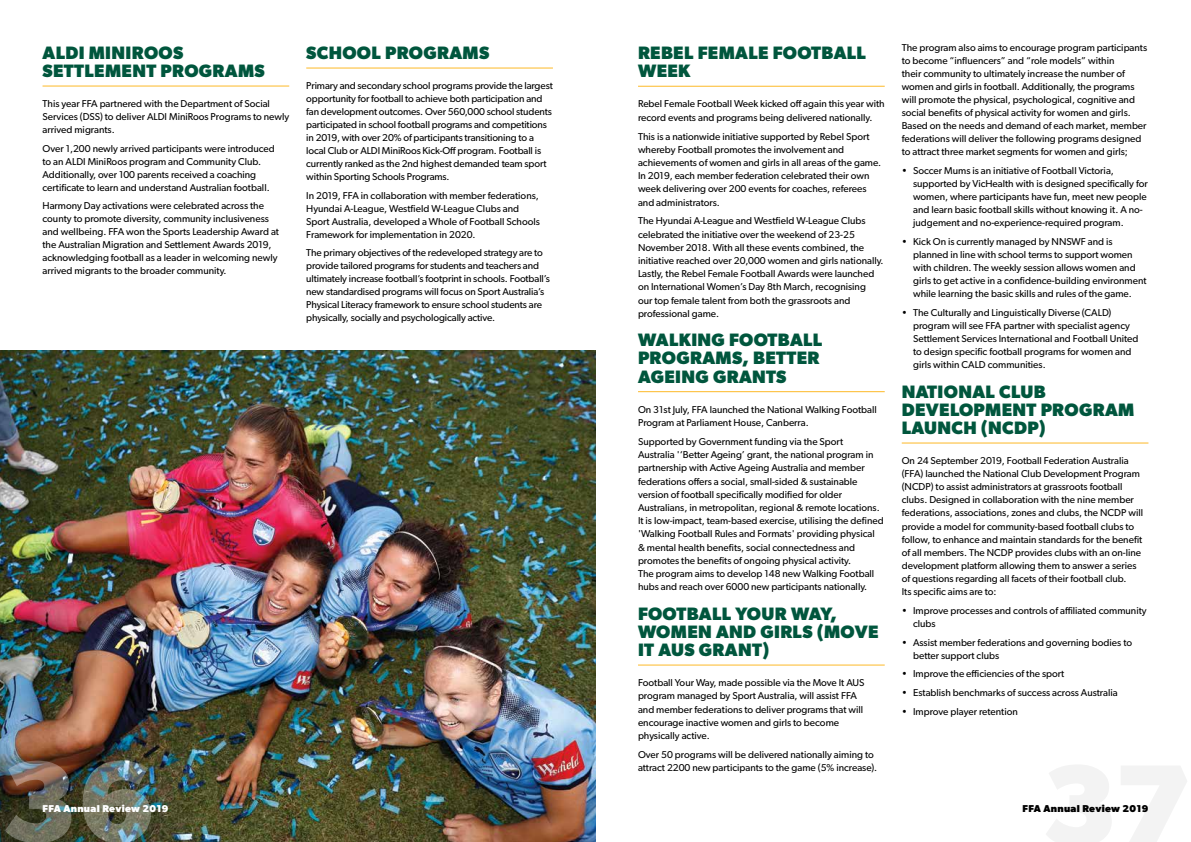
<style>
.page{position:relative;width:1191px;height:842px;background:#fff}
.page>*{position:absolute;margin:0;border:0;box-sizing:border-box;transform-origin:0 0}
.t1{font:700 116.3px "Gibson";color:#000}
.t2{font:700 116.3px "Gibson";color:#fff}
.t3{font:700 18px/18.2px "Gibson";letter-spacing:.02em;color:#00563d}
.t4{font:10px/13.1px "Gibson";color:#000}
.t5{font:700 10px "Gibson";letter-spacing:.03em;color:#000}
.t6{font:700 10px "Gibson";letter-spacing:.03em;color:#fff}
</style>
<div class="page">
<img style="left:0;top:350px;width:595px;height:492px">
<hr style="left:43px;top:86px;width:246px;height:1px;background:#fdb927">
<hr style="left:306px;top:68px;width:247px;height:1px;background:#fdb927">
<hr style="left:638px;top:86px;width:246px;height:1px;background:#fdb927">
<hr style="left:638px;top:391px;width:246px;height:1px;background:#fdb927">
<hr style="left:638px;top:664px;width:246px;height:1px;background:#fdb927">
<hr style="left:901px;top:442px;width:247px;height:1px;background:#fdb927">
<h2 class="t3" style="left:43px;top:43px;width:224px">ALDI MINIROOS<br>SETTLEMENT PROGRAMS</h2>
<p class="t4" style="left:43px;top:97px;width:248px">This year FFA partnered with the Department of Social<br>Services (DSS) to deliver ALDI MiniRoos Programs to newly arrived migrants.</p>
<p class="t4" style="left:43px;top:142px;width:234px">Over 1,200 newly arrived participants were introduced to an ALDI MiniRoos program and Community Club.<br>Additionally, over 100 parents received a coaching certificate to learn and understand Australian football.</p>
<p class="t4" style="left:43px;top:199px;width:238px">Harmony Day activations were celebrated across the county to promote diversity, community inclusiveness and wellbeing. FFA won the Sports Leadership Award at the Australian Migration and Settlement Awards 2019, acknowledging football as a leader in welcoming newly arrived migrants to the broader community.</p>
<h2 class="t3" style="left:306px;top:43px;width:185px">SCHOOL PROGRAMS</h2>
<p class="t4" style="left:306px;top:79px;width:248px">Primary and secondary school programs provide the largest opportunity for football to achieve both participation and fan development outcomes. Over 560,000 school students participated in school football programs and competitions in 2019, with over 20% of participants transitioning to a local Club or ALDI MiniRoos Kick-Off program. Football is currently ranked as the 2nd highest demanded team sport within Sporting Schools Programs.</p>
<p class="t4" style="left:306px;top:189px;width:235px">In 2019, FFA in collaboration with member federations, Hyundai A-League, Westfield W-League Clubs and Sport Australia, developed a Whole of Football Schools Framework for implementation in 2020.</p>
<p class="t4" style="left:306px;top:246px;width:245px">The primary objectives of the redeveloped strategy are to provide tailored programs for students and teachers and ultimately increase football’s footprint in schools. Football’s new standardised programs will focus on Sport Australia’s Physical Literacy framework to ensure school students are physically, socially and psychologically active.</p>
<h1 class="t2" style="left:0;top:733px;width:156px">36</h1>
<p class="t6" style="left:43px;top:803px;width:127px">FFA Annual Review 2019</p>
<h2 class="t3" style="left:638px;top:43px;width:229px">REBEL FEMALE FOOTBALL<br>WEEK</h2>
<p class="t4" style="left:638px;top:97px;width:248px">Rebel Female Football Week kicked off again this year with record events and programs being delivered nationally.</p>
<p class="t4" style="left:638px;top:129px;width:245px">This is a nationwide initiative supported by Rebel Sport whereby Football promotes the involvement and achievements of women and girls in all areas of the game.<br>In 2019, each member federation celebrated their own week delivering over 200 events for coaches, referees and administrators.</p>
<p class="t4" style="left:638px;top:214px;width:247px">The Hyundai A-League and Westfield W-League Clubs celebrated the initiative over the weekend of 23-25<br>November 2018. With all these events combined, the initiative reached over 20,000 women and girls nationally.<br>Lastly, the Rebel Female Football Awards were launched on International Women’s Day 8th March, recognising<br>our top female talent from both the grassroots and professional game.</p>
<h2 class="t3" style="left:638px;top:330px;width:186px">WALKING FOOTBALL<br>PROGRAMS, BETTER<br>AGEING GRANTS</h2>
<p class="t4" style="left:638px;top:403px;width:240px">On 31st July, FFA launched the National Walking Football<br>Program at Parliament House, Canberra.</p>
<p class="t4" style="left:638px;top:435px;width:247px">Supported by Government funding via the Sport<br>Australia '‘Better Ageing’ grant, the national program in partnership with Active Ageing Australia and member federations offers a social, small-sided &amp; sustainable version of football specifically modified for older Australians, in metropolitan, regional &amp; remote locations.<br>It is low-impact, team-based exercise, utilising the defined 'Walking Football Rules and Formats' providing physical &amp; mental health benefits, social connectedness and promotes the benefits of ongoing physical activity.<br>The program aims to develop 148 new Walking Football hubs and reach over 6000 new participants nationally.</p>
<h2 class="t3" style="left:638px;top:604px;width:242px">FOOTBALL YOUR WAY,<br>WOMEN AND GIRLS (MOVE<br>IT AUS GRANT)</h2>
<p class="t4" style="left:638px;top:676px;width:228px">Football Your Way, made possible via the Move It AUS program managed by Sport Australia, will assist FFA and member federations to deliver programs that will encourage inactive women and girls to become physically active.</p>
<p class="t4" style="left:638px;top:748px;width:241px">Over 50 programs will be delivered nationally aiming to attract 2200 new participants to the game (5% increase).</p>
<p class="t4" style="left:901px;top:40px;width:247px">The program also aims to encourage program participants to become “influencers” and “role models” within<br>their community to ultimately increase the number of women and girls in football. Additionally, the programs will promote the physical, psychological, cognitive and social benefits of physical activity for women and girls.<br>Based on the needs and demand of each market, member federations will deliver the following programs designed to attract three market segments for women and girls;</p>
<p class="t4" style="left:913px;top:164px;width:236px;text-indent:-11px">• Soccer Mums is an initiative of Football Victoria, supported by VicHealth with is designed specifically for women, where participants have fun, meet new people and learn basic football skills without knowing it. A no&shy;judgement and no-experience-required program.</p>
<p class="t4" style="left:913px;top:235px;width:235px;text-indent:-11px">• Kick On is currently managed by NNSWF and is planned in line with school terms to support women with children. The weekly session allows women and girls to get active in a confidence-building environment while learning the basic skills and rules of the game.</p>
<p class="t4" style="left:913px;top:306px;width:227px;text-indent:-11px">• The Culturally and Linguistically Diverse (CALD) program will see FFA partner with specialist agency Settlement Services International and Football United to design specific football programs for women and girls within CALD communities.</p>
<h2 class="t3" style="left:901px;top:382px;width:234px">NATIONAL CLUB<br>DEVELOPMENT PROGRAM<br>LAUNCH (NCDP)</h2>
<p class="t4" style="left:901px;top:454px;width:243px">On 24 September 2019, Football Federation Australia (FFA) launched the National Club Development Program (NCDP) to assist administrators at grassroots football clubs. Designed in collaboration with the nine member federations, associations, zones and clubs, the NCDP will provide a model for community-based football clubs to follow, to enhance and maintain standards for the benefit of all members. The NCDP provides clubs with an on-line development platform allowing them to answer a series of questions regarding all facets of their football club.<br>Its specific aims are to:</p>
<p class="t4" style="left:913px;top:603px;width:235px;text-indent:-11px">• Improve processes and controls of affiliated community clubs</p>
<p class="t4" style="left:913px;top:635px;width:220px;text-indent:-11px">• Assist member federations and governing bodies to better support clubs</p>
<p class="t4" style="left:901px;top:667px;width:164px">• Improve the efficiencies of the sport</p>
<p class="t4" style="left:901px;top:686px;width:217px">• Establish benchmarks of success across Australia</p>
<p class="t4" style="left:901px;top:705px;width:118px">• Improve player retention</p>
<h1 class="t1" style="left:1040px;top:736px;width:152px">37</h1>
<p class="t5" style="left:1022px;top:803px;width:127px">FFA Annual Review 2019</p>
</div>
